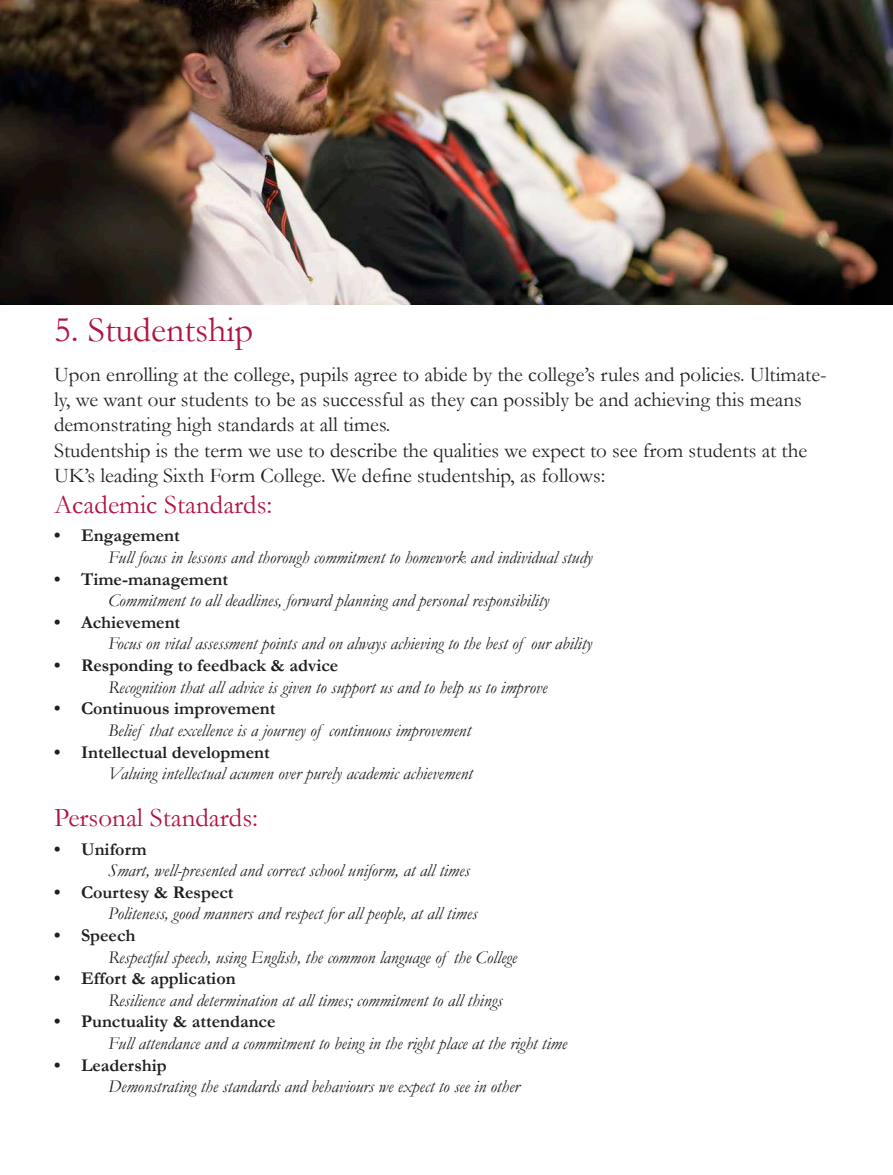
<style>
.page{position:relative;width:893px;height:1175px;background:#fff}
.page>*{position:absolute;margin:0;border:0;box-sizing:border-box;transform-origin:0 0}
.t1{font:36px "Garamond";color:#b11441}
.t2{font:27px "Garamond";color:#b11441}
.t3{font:21px/25.2px "Garamond";color:#231f20}
.t4{font:italic 18px "Garamond";color:#231f20}
.t5{font:700 18px "Garamond";color:#231f20}
</style>
<div class="page">
<img style="left:0;top:0;width:893px;height:304px">
<p class="t1" style="left:54px;top:306px;width:201px">5. Studentship</p>
<p class="t3" style="left:54px;top:361px;width:774px">Upon enrolling at the college, pupils agree to abide by the college’s rules and policies. Ultimate&shy;ly, we want our students to be as successful as they can possibly be and achieving this means demonstrating high standards at all times.</p>
<p class="t3" style="left:54px;top:437px;width:755px">Studentship is the term we use to describe the qualities we expect to see from students at the<br>UK’s leading Sixth Form College. We define studentship, as follows:</p>
<p class="t2" style="left:54px;top:486px;width:220px">Academic Standards:</p>
<p class="t5" style="left:54px;top:523px;width:127px">• Engagement</p>
<p class="t4" style="left:108px;top:545px;width:486px">Full focus in lessons and thorough commitment to homework and individual study</p>
<p class="t5" style="left:54px;top:566px;width:176px">• Time-management</p>
<p class="t4" style="left:108px;top:588px;width:443px">Commitment to all deadlines, forward planning and personal responsibility</p>
<p class="t5" style="left:54px;top:610px;width:128px">• Achievement</p>
<p class="t4" style="left:108px;top:631px;width:486px">Focus on vital assessment points and on always achieving to the best of our ability</p>
<p class="t5" style="left:54px;top:653px;width:286px">• Responding to feedback &amp; advice</p>
<p class="t4" style="left:108px;top:674px;width:441px">Recognition that all advice is given to support us and to help us to improve</p>
<p class="t5" style="left:54px;top:696px;width:223px">• Continuous improvement</p>
<p class="t4" style="left:108px;top:718px;width:364px">Belief that excellence is a journey of continuous improvement</p>
<p class="t5" style="left:54px;top:739px;width:217px">• Intellectual development</p>
<p class="t4" style="left:108px;top:761px;width:366px">Valuing intellectual acumen over purely academic achievement</p>
<p class="t2" style="left:54px;top:799px;width:206px">Personal Standards:</p>
<p class="t5" style="left:54px;top:836px;width:94px">• Uniform</p>
<p class="t4" style="left:108px;top:858px;width:363px">Smart, well-presented and correct school uniform, at all times</p>
<p class="t5" style="left:54px;top:879px;width:181px">• Courtesy &amp; Respect</p>
<p class="t4" style="left:108px;top:901px;width:371px">Politeness, good manners and respect for all people, at all times</p>
<p class="t5" style="left:54px;top:923px;width:83px">• Speech</p>
<p class="t4" style="left:108px;top:944px;width:411px">Respectful speech, using English, the common language of the College</p>
<p class="t5" style="left:54px;top:966px;width:183px">• Effort &amp; application</p>
<p class="t4" style="left:108px;top:987px;width:396px">Resilience and determination at all times; commitment to all things</p>
<p class="t5" style="left:54px;top:1009px;width:223px">• Punctuality &amp; attendance</p>
<p class="t4" style="left:108px;top:1031px;width:461px">Full attendance and a commitment to being in the right place at the right time</p>
<p class="t5" style="left:54px;top:1052px;width:114px">• Leadership</p>
<p class="t4" style="left:108px;top:1074px;width:413px">Demonstrating the standards and behaviours we expect to see in other</p>
</div>
